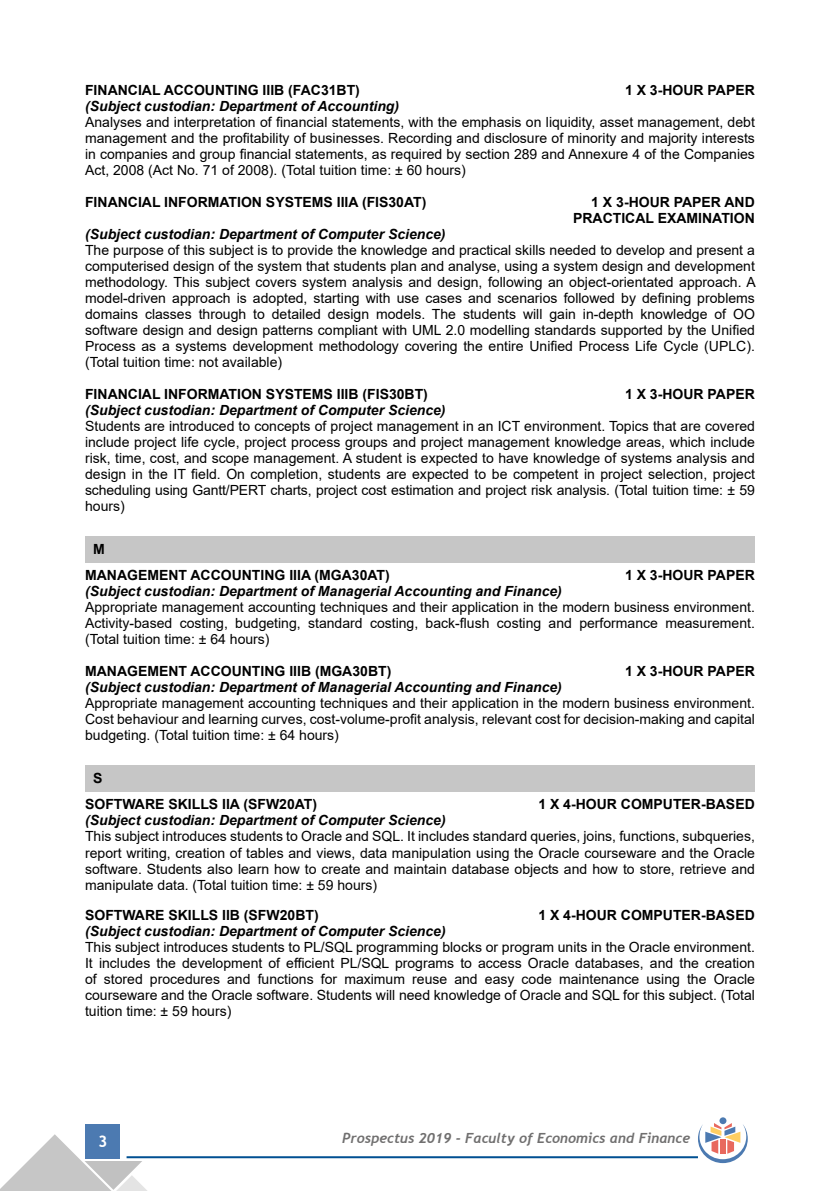
<style>
.page{position:relative;width:840px;height:1191px;background:#fff}
.page>*{position:absolute;margin:0;border:0;box-sizing:border-box;transform-origin:0 0}
.t1{font:700 16px "Trebuchet MS";color:#fff}
.t2{font:14px/16px "Arial";color:#000;text-align:justify}
.t3{font:700 14px/26px "Arial";color:#000}
.t4{font:italic 700 14px "Arial";color:#000}
.t5{font:italic 700 14px "Trebuchet";color:#706f6f}
</style>
<div class="page">
<div style="left:86px;top:1124px;width:34px;height:34px;background:#4c7ab1"></div>
<hr style="left:126px;top:1156px;width:571px;height:2px;background:#005092">
<svg style="left:0;top:1134px;width:148px;height:57px"></svg>
<div style="left:719px;top:1117px;width:7px;height:7px;background:#4c7ab1;border-radius:50%"></div>
<svg style="left:697px;top:1123px;width:50px;height:40px"></svg>
<div style="left:85px;top:536px;width:669px;height:26px;background:#c6c6c6"></div>
<div style="left:85px;top:765px;width:669px;height:26px;background:#c6c6c6"></div>
<p class="t3" style="left:85px;top:77px;width:276px">FINANCIAL ACCOUNTING IIIB (FAC31BT)</p>
<p class="t3" style="left:624px;top:77px;width:131px">1 X 3-HOUR PAPER</p>
<p class="t4" style="left:85px;top:97px;width:315px">(Subject custodian: Department of Accounting)</p>
<p class="t2" style="left:85px;top:114px;width:671px">Analyses and interpretation of financial statements, with the emphasis on liquidity, asset management, debt management and the profitability of businesses. Recording and disclosure of minority and majority interests in companies and group financial statements, as required by section 289 and Annexure 4 of the Companies Act, 2008 (Act No. 71 of 2008). (Total tuition time: ± 60 hours)</p>
<p class="t3" style="left:85px;top:189px;width:342px">FINANCIAL INFORMATION SYSTEMS IIIA (FIS30AT)</p>
<p class="t3" style="left:572px;top:194px;width:183px;line-height:16px;text-align:right">1 X 3-HOUR PAPER AND<br>PRACTICAL EXAMINATION</p>
<p class="t4" style="left:85px;top:225px;width:362px">(Subject custodian: Department of Computer Science)</p>
<p class="t2" style="left:85px;top:242px;width:671px">The purpose of this subject is to provide the knowledge and practical skills needed to develop and present a computerised design of the system that students plan and analyse, using a system design and development methodology. This subject covers system analysis and design, following an object-orientated approach. A model-driven approach is adopted, starting with use cases and scenarios followed by defining problems domains classes through to detailed design models. The students will gain in-depth knowledge of OO software design and design patterns compliant with UML 2.0 modelling standards supported by the Unified Process as a systems development methodology covering the entire Unified Process Life Cycle (UPLC). (Total tuition time: not available)</p>
<p class="t3" style="left:85px;top:381px;width:344px">FINANCIAL INFORMATION SYSTEMS IIIB (FIS30BT)</p>
<p class="t3" style="left:624px;top:381px;width:131px">1 X 3-HOUR PAPER</p>
<p class="t4" style="left:85px;top:401px;width:362px">(Subject custodian: Department of Computer Science)</p>
<p class="t2" style="left:85px;top:418px;width:671px">Students are introduced to concepts of project management in an ICT environment. Topics that are covered include project life cycle, project process groups and project management knowledge areas, which include risk, time, cost, and scope management. A student is expected to have knowledge of systems analysis and design in the IT field. On completion, students are expected to be competent in project selection, project scheduling using Gantt/PERT charts, project cost estimation and project risk analysis. (Total tuition time: ± 59 hours)</p>
<p class="t3" style="left:85px;top:536px;width:306px;text-indent:8px">M<br>MANAGEMENT ACCOUNTING IIIA (MGA30AT)</p>
<p class="t3" style="left:624px;top:562px;width:131px">1 X 3-HOUR PAPER</p>
<p class="t4" style="left:85px;top:582px;width:478px">(Subject custodian: Department of Managerial Accounting and Finance)</p>
<p class="t2" style="left:85px;top:599px;width:671px">Appropriate management accounting techniques and their application in the modern business environment.<br>Activity-based costing, budgeting, standard costing, back-flush costing and performance measurement. (Total tuition time: ± 64 hours)</p>
<p class="t3" style="left:85px;top:658px;width:307px">MANAGEMENT ACCOUNTING IIIB (MGA30BT)</p>
<p class="t3" style="left:624px;top:658px;width:131px">1 X 3-HOUR PAPER</p>
<p class="t4" style="left:85px;top:678px;width:478px">(Subject custodian: Department of Managerial Accounting and Finance)</p>
<p class="t2" style="left:85px;top:695px;width:671px">Appropriate management accounting techniques and their application in the modern business environment.<br>Cost behaviour and learning curves, cost-volume-profit analysis, relevant cost for decision-making and capital budgeting. (Total tuition time: ± 64 hours)</p>
<p class="t3" style="left:85px;top:765px;width:233px;text-indent:8px">S<br>SOFTWARE SKILLS IIA (SFW20AT)</p>
<p class="t3" style="left:538px;top:791px;width:218px">1 X 4-HOUR COMPUTER-BASED</p>
<p class="t4" style="left:85px;top:811px;width:362px">(Subject custodian: Department of Computer Science)</p>
<p class="t2" style="left:85px;top:828px;width:671px">This subject introduces students to Oracle and SQL. It includes standard queries, joins, functions, subqueries, report writing, creation of tables and views, data manipulation using the Oracle courseware and the Oracle software. Students also learn how to create and maintain database objects and how to store, retrieve and manipulate data. (Total tuition time: ± 59 hours)</p>
<p class="t3" style="left:85px;top:901px;width:235px">SOFTWARE SKILLS IIB (SFW20BT)</p>
<p class="t3" style="left:538px;top:901px;width:218px">1 X 4-HOUR COMPUTER-BASED</p>
<p class="t4" style="left:85px;top:921px;width:362px">(Subject custodian: Department of Computer Science)</p>
<p class="t2" style="left:85px;top:938px;width:671px">This subject introduces students to PL/SQL programming blocks or program units in the Oracle environment.<br>It includes the development of efficient PL/SQL programs to access Oracle databases, and the creation of stored procedures and functions for maximum reuse and easy code maintenance using the Oracle courseware and the Oracle software. Students will need knowledge of Oracle and SQL for this subject. (Total tuition time: ± 59 hours)</p>
<p class="t1" style="left:98px;top:1131px;width:11px">3</p>
<p class="t5" style="left:342px;top:1129px;width:349px">Prospectus 2019 - Faculty of Economics and Finance</p>
</div>
